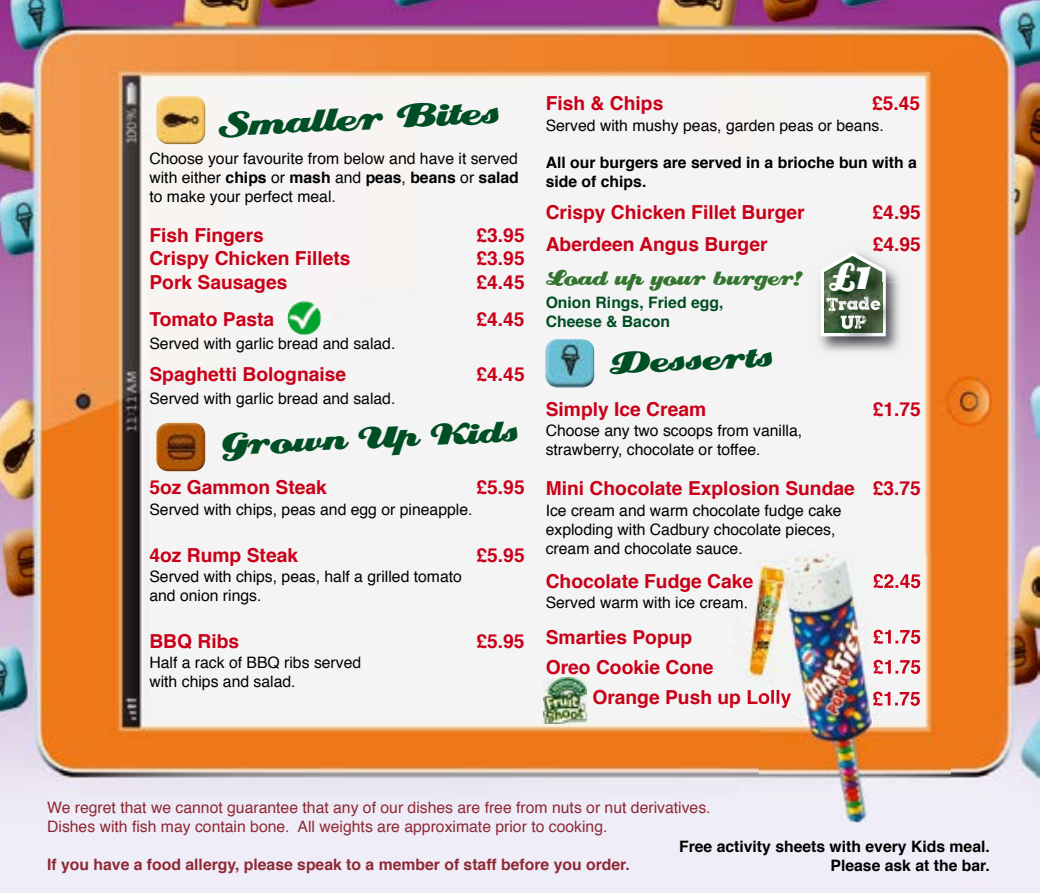
<style>
.page{position:relative;width:1042px;height:893px;background:#fff}
.page>*{position:absolute;margin:0;border:0;box-sizing:border-box;transform-origin:0 0}
.t1{font:50.57px "Creampuff";color:#fff;scale:.69 1}
.t2{font:40.25px "Creampuff";color:#004e24;scale:1.1 1}
.t3{font:36.75px "Creampuff";color:#004e24;scale:1.1 1}
.t4{font:24.5px "Creampuff";color:#347530}
.t5{font:700 19.25px "Helvetica";color:#c90018}
.t6{font:15.75px/18.9px "Helvetica";color:#000}
.t7{font:15.75px/18.9px "Helvetica";color:#8e2935}
.t8{font:700 15.75px/18.9px "Helvetica";color:#000;text-align:right}
.t9{font:700 15.75px "Helvetica";color:#8e2935}
.t10{font:700 15.75px/18.9px "Helvetica";color:#004e24}
.s1{font-weight:700}
.s2{font-size:60.73px}
</style>
<div class="page">
<img style="left:0;top:0;width:1039px;height:893px">
<img style="left:156px;top:96px;width:49px;height:48px">
<img style="left:156px;top:423px;width:49px;height:48px">
<img style="left:545px;top:339px;width:49px;height:48px">
<div style="left:800px;top:351px;width:122px;height:33px;background:#f3f3f2"></div>
<img style="left:812px;top:351px;width:96px;height:8px">
<img style="left:791px;top:225px;width:132px;height:126px">
<img style="left:812px;top:244px;width:96px;height:39px">
<svg style="left:820px;top:252px;width:65px;height:84px"></svg>
<img style="left:855px;top:314px;width:6px;height:15px">
<img style="left:544px;top:677px;width:43px;height:46px">
<img style="left:287px;top:301px;width:34px;height:34px">
<img style="left:729px;top:557px;width:28px;height:130px">
<img style="left:737px;top:577px;width:16px;height:11px">
<svg style="left:736px;top:600px;width:10px;height:8px"></svg>
<img style="left:757px;top:548px;width:202px;height:278px">
<img style="left:873px;top:574px;width:47px;height:14px">
<img style="left:873px;top:630px;width:47px;height:14px">
<img style="left:873px;top:660px;width:47px;height:14px">
<img style="left:761px;top:690px;width:30px;height:18px">
<img style="left:873px;top:692px;width:47px;height:14px">
<img style="left:762px;top:559px;width:39px;height:132px">
<h2 class="t2" style="left:217px;top:105px;width:257px;rotate:-3deg">Smaller Bites</h2>
<p class="t6" style="left:149px;top:150px;width:371px;text-align:justify">Choose your favourite from below and have it served with either <span class="s1">chips</span> or <span class="s1">mash</span> and <span class="s1">peas</span>, <span class="s1">beans</span> or <span class="s1">salad </span>to make your perfect meal.</p>
<p class="t5" style="left:149px;top:220px;width:116px">Fish Fingers</p>
<p class="t5" style="left:476px;top:220px;width:50px">£3.95</p>
<p class="t5" style="left:149px;top:243px;width:203px">Crispy Chicken Fillets</p>
<p class="t5" style="left:476px;top:243px;width:50px">£3.95</p>
<p class="t5" style="left:149px;top:266px;width:140px">Pork Sausages</p>
<p class="t5" style="left:476px;top:266px;width:50px">£4.45</p>
<p class="t5" style="left:149px;top:304px;width:126px">Tomato Pasta</p>
<p class="t5" style="left:476px;top:304px;width:50px">£4.45</p>
<p class="t6" style="left:149px;top:335px;width:247px">Served with garlic bread and salad.</p>
<p class="t5" style="left:149px;top:359px;width:198px">Spaghetti Bolognaise</p>
<p class="t5" style="left:476px;top:359px;width:50px">£4.45</p>
<p class="t6" style="left:149px;top:390px;width:247px">Served with garlic bread and salad.</p>
<h3 class="t3" style="left:221px;top:426px;width:271px;rotate:-3deg">Grown Up Kids</h3>
<p class="t5" style="left:149px;top:471px;width:179px">5oz Gammon Steak</p>
<p class="t5" style="left:476px;top:471px;width:50px">£5.95</p>
<p class="t6" style="left:149px;top:500px;width:325px">Served with chips, peas and egg or pineapple.</p>
<p class="t5" style="left:149px;top:539px;width:150px">4oz Rump Steak</p>
<p class="t5" style="left:476px;top:539px;width:50px">£5.95</p>
<p class="t6" style="left:149px;top:568px;width:314px">Served with chips, peas, half a grilled tomato and onion rings.</p>
<p class="t5" style="left:149px;top:625px;width:91px">BBQ Ribs</p>
<p class="t5" style="left:476px;top:625px;width:50px">£5.95</p>
<p class="t6" style="left:149px;top:654px;width:213px">Half a rack of BBQ ribs served with chips and salad.</p>
<p class="t5" style="left:546px;top:88px;width:119px">Fish &amp; Chips</p>
<p class="t5" style="left:872px;top:88px;width:50px">£5.45</p>
<p class="t6" style="left:546px;top:116px;width:339px">Served with mushy peas, garden peas or beans.</p>
<p class="t8" style="left:546px;top:154px;width:373px;text-align:left">All our burgers are served in a brioche bun with a side of chips.</p>
<p class="t5" style="left:546px;top:197px;width:260px">Crispy Chicken Fillet Burger</p>
<p class="t5" style="left:872px;top:197px;width:50px">£4.95</p>
<p class="t5" style="left:546px;top:228px;width:223px">Aberdeen Angus Burger</p>
<p class="t5" style="left:873px;top:228px;width:50px">£4.95</p>
<h3 class="t4" style="left:546px;top:266px;width:259px">Load up your burger!</h3>
<p class="t10" style="left:546px;top:293px;width:179px">Onion Rings, Fried egg,<br>Cheese &amp; Bacon</p>
<h1 class="t1" style="left:828px;top:251px;width:64px">£<span class="s2">1</span></h1>
<h3 class="t3" style="left:608px;top:345px;width:150px;rotate:-3deg">Desserts</h3>
<p class="t5" style="left:546px;top:393px;width:162px">Simply Ice Cream</p>
<p class="t5" style="left:873px;top:393px;width:50px">£1.75</p>
<p class="t6" style="left:546px;top:422px;width:258px">Choose any two scoops from vanilla, strawberry, chocolate or toffee.</p>
<p class="t5" style="left:546px;top:473px;width:377px">Mini Chocolate Explosion Sundae £3.75</p>
<p class="t6" style="left:546px;top:501px;width:297px">Ice cream and warm chocolate fudge cake exploding with Cadbury chocolate pieces, cream and chocolate sauce.</p>
<p class="t5" style="left:546px;top:565px;width:209px">Chocolate Fudge Cake</p>
<p class="t6" style="left:546px;top:594px;width:204px">Served warm with ice cream.</p>
<p class="t5" style="left:546px;top:621px;width:148px">Smarties Popup</p>
<p class="t5" style="left:546px;top:651px;width:169px">Oreo Cookie Cone</p>
<p class="t5" style="left:592px;top:681px;width:200px">Orange Push up Lolly</p>
<p class="t7" style="left:47px;top:799px;width:665px">We regret that we cannot guarantee that any of our dishes are free from nuts or nut derivatives.<br>Dishes with fish may contain bone. All weights are approximate prior to cooking.</p>
<p class="t9" style="left:47px;top:852px;width:584px">If you have a food allergy, please speak to a member of staff before you order.</p>
<p class="t8" style="left:679px;top:837px;width:312px">Free activity sheets with every Kids meal.<br>Please ask at the bar.</p>
</div>
